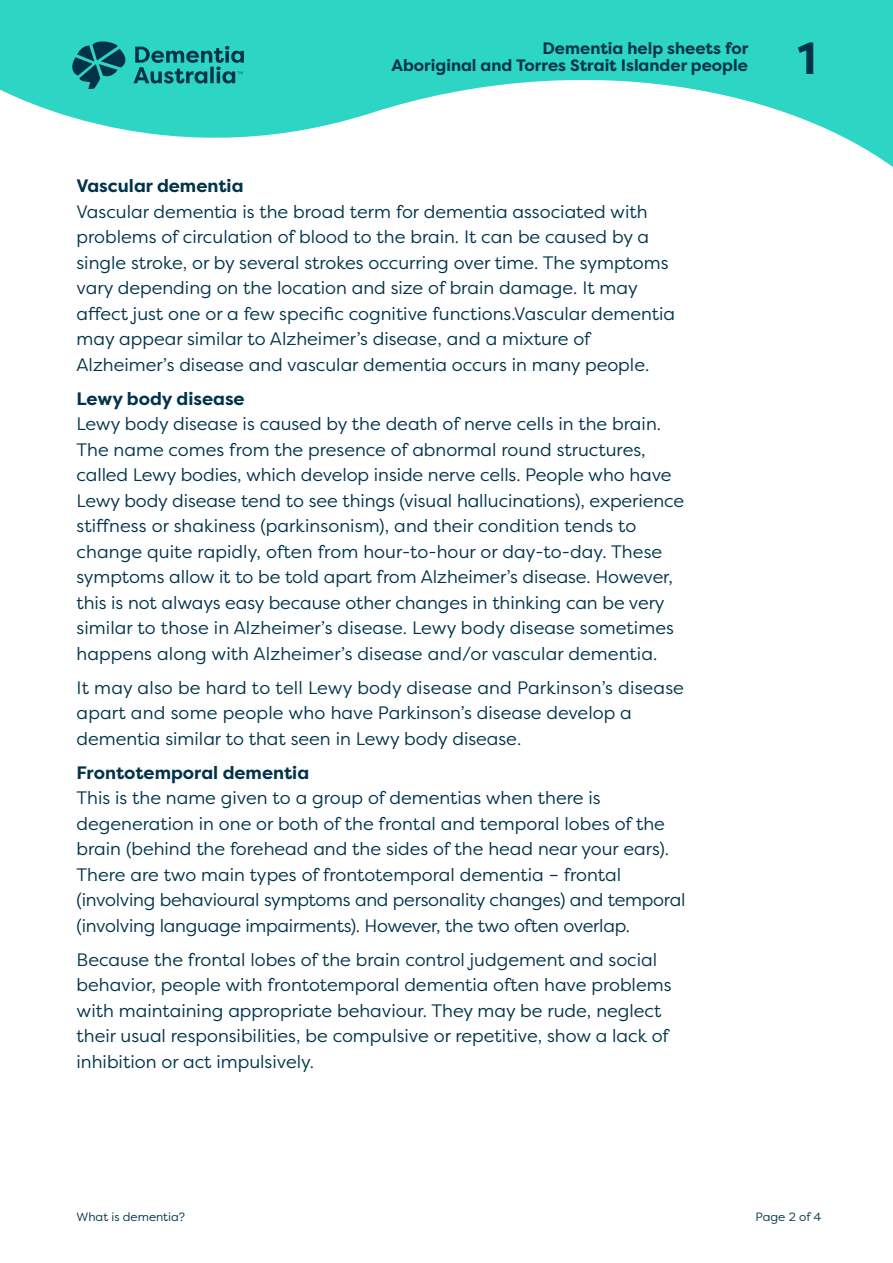
<style>
.page{position:relative;width:893px;height:1263px;background:#fff}
.page>*{position:absolute;margin:0;border:0;box-sizing:border-box;transform-origin:0 0}
.t1{font:700 45px "Filson Pro";color:#00334a}
.Body{font:18px/25.5px "Filson Pro";color:#00334a}
.t2{font:700 18px "Filson Pro";color:#00334a}
.t3{font:700 16.5px/16.5px "Filson Pro";color:#00334a;text-align:right}
.t4{font:12px "Filson Pro";color:#00334a}
</style>
<div class="page">
<svg style="left:0;top:0;width:893px;height:167px;fill:#2cd5c4"></svg>
<svg style="left:72px;top:40px;width:172px;height:49px;background:#1d9f9b"></svg>
<p class="t3" style="left:391px;top:40px;width:358px">Dementia help sheets for<br>Aboriginal and Torres Strait Islander people</p>
<h3 class="t2" style="left:77px;top:174px;width:168px">Vascular dementia</h3>
<p class="Body" style="left:77px;top:198px;width:600px">Vascular dementia is the broad term for dementia associated with problems of circulation of blood to the brain. It can be caused by a single stroke, or by several strokes occurring over time. The symptoms vary depending on the location and size of brain damage. It may affect just one or a few specific cognitive functions.Vascular dementia may appear similar to Alzheimer’s disease, and a mixture of Alzheimer’s disease and vascular dementia occurs in many people.</p>
<h3 class="t2" style="left:77px;top:387px;width:170px">Lewy body disease</h3>
<p class="Body" style="left:77px;top:411px;width:609px">Lewy body disease is caused by the death of nerve cells in the brain.<br>The name comes from the presence of abnormal round structures, called Lewy bodies, which develop inside nerve cells. People who have Lewy body disease tend to see things (visual hallucinations), experience stiffness or shakiness (parkinsonism), and their condition tends to change quite rapidly, often from hour-to-hour or day-to-day. These symptoms allow it to be told apart from Alzheimer’s disease. However, this is not always easy because other changes in thinking can be very similar to those in Alzheimer’s disease. Lewy body disease sometimes happens along with Alzheimer’s disease and/or vascular dementia.</p>
<p class="Body" style="left:77px;top:674px;width:609px">It may also be hard to tell Lewy body disease and Parkinson’s disease apart and some people who have Parkinson’s disease develop a dementia similar to that seen in Lewy body disease.</p>
<h3 class="t2" style="left:77px;top:761px;width:234px">Frontotemporal dementia</h3>
<p class="Body" style="left:77px;top:785px;width:610px">This is the name given to a group of dementias when there is degeneration in one or both of the frontal and temporal lobes of the brain (behind the forehead and the sides of the head near your ears).<br>There are two main types of frontotemporal dementia – frontal (involving behavioural symptoms and personality changes) and temporal (involving language impairments). However, the two often overlap.</p>
<p class="Body" style="left:77px;top:946px;width:596px">Because the frontal lobes of the brain control judgement and social behavior, people with frontotemporal dementia often have problems with maintaining appropriate behaviour. They may be rude, neglect their usual responsibilities, be compulsive or repetitive, show a lack of inhibition or act impulsively.</p>
<h1 class="t1" style="left:798px;top:30px;width:20px">1</h1>
<p class="t4" style="left:77px;top:1209px;width:110px">What is dementia?</p>
<p class="t4" style="left:756px;top:1209px;width:67px">Page 2 of 4</p>
</div>
